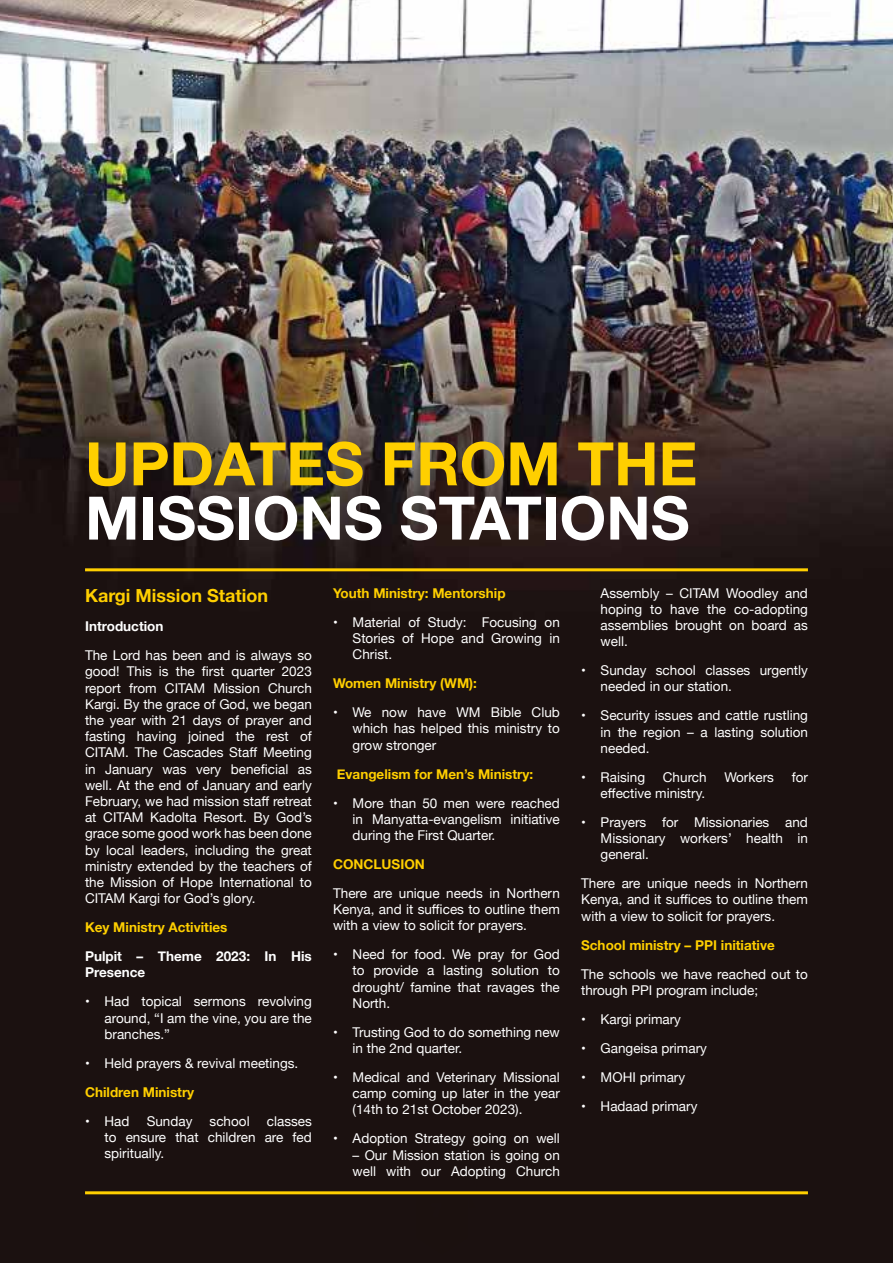
<style>
.page{position:relative;width:893px;height:1263px;background:#fff}
.page>*{position:absolute;margin:0;border:0;box-sizing:border-box;transform-origin:0 0}
.t1{font:700 60px "Helvetica Neue";color:#fff}
.t2{font:700 60px "Helvetica Neue";color:#ffcf00}
.t3{font:700 18px "Helvetica Neue";color:#ffcf00}
.t4{font:13.5px/16.2px "Helvetica Neue";color:#fff;text-align:justify}
.t5{font:700 13.5px "Helvetica Neue";color:#ffcf00}
.t6{font:700 13.5px/16.2px "Helvetica Neue";color:#fff}
</style>
<div class="page">
<img style="left:0;top:0;width:893px;height:1263px">
<hr style="left:85px;top:568px;width:723px;height:3px;background:#ffcf00">
<hr style="left:85px;top:1191px;width:723px;height:3px;background:#ffcf00">
<h1 class="t2" style="left:85px;top:417px;width:614px">UPDATES FROM THE</h1>
<h1 class="t1" style="left:85px;top:471px;width:606px">MISSIONS STATIONS</h1>
<h2 class="t3" style="left:85px;top:582px;width:185px">Kargi Mission Station</h2>
<p class="t6" style="left:85px;top:619px;width:80px">Introduction</p>
<p class="t4" style="left:85px;top:648px;width:228px">The Lord has been and is always so good! This is the first quarter 2023 report from CITAM Mission Church Kargi. By the grace of God, we began the year with 21 days of prayer and fasting having joined the rest of CITAM. The Cascades Staff Meeting in January was very beneficial as well. At the end of January and early February, we had mission staff retreat at CITAM Kadolta Resort. By God’s grace some good work has been done by local leaders, including the great ministry extended by the teachers of the Mission of Hope International to CITAM Kargi for God’s glory.</p>
<p class="t5" style="left:85px;top:917px;width:144px">Key Ministry Activities</p>
<p class="t6" style="left:85px;top:948px;width:228px">Pulpit – Theme 2023: In His<br>Presence</p>
<p class="t4" style="left:105px;top:994px;width:209px;text-indent:-19px">• Had topical sermons revolving around, “I am the vine, you are the branches.”</p>
<p class="t4" style="left:85px;top:1055px;width:215px">• Held prayers &amp; revival meetings.</p>
<p class="t5" style="left:85px;top:1081px;width:111px">Children Ministry</p>
<p class="t4" style="left:85px;top:1113px;width:46px">• Had</p>
<p class="t4" style="left:147px;top:1113px;width:47px">Sunday</p>
<p class="t4" style="left:210px;top:1113px;width:42px">school</p>
<p class="t4" style="left:105px;top:1113px;width:209px;text-indent:162px">classes to ensure that children are fed spiritually.</p>
<p class="t5" style="left:333px;top:582px;width:174px">Youth Ministry: Mentorship</p>
<p class="t4" style="left:353px;top:615px;width:209px;text-indent:-19px">• Material of Study: Focusing on Stories of Hope and Growing in Christ.</p>
<p class="t5" style="left:333px;top:673px;width:145px">Women Ministry (WM):</p>
<p class="t4" style="left:353px;top:705px;width:209px;text-indent:-19px">• We now have WM Bible Club which has helped this ministry to grow stronger</p>
<p class="t5" style="left:337px;top:763px;width:198px">Evangelism for Men’s Ministry:</p>
<p class="t4" style="left:353px;top:795px;width:209px;text-indent:-19px">• More than 50 men were reached in Manyatta-evangelism initiative during the First Quarter.</p>
<p class="t5" style="left:333px;top:853px;width:93px">CONCLUSION</p>
<p class="t4" style="left:333px;top:886px;width:228px">There are unique needs in Northern Kenya, and it suffices to outline them with a view to solicit for prayers.</p>
<p class="t4" style="left:353px;top:947px;width:209px;text-indent:-19px">• Need for food. We pray for God to provide a lasting solution to drought/ famine that ravages the North.</p>
<p class="t4" style="left:353px;top:1025px;width:209px;text-indent:-19px">• Trusting God to do something new in the 2nd quarter.</p>
<p class="t4" style="left:353px;top:1070px;width:209px;text-indent:-19px">• Medical and Veterinary Missional camp coming up later in the year (14th to 21st October 2023).</p>
<p class="t4" style="left:333px;top:1131px;width:228px">• Adoption Strategy going on well</p>
<p class="t4" style="left:353px;top:1147px;width:209px">– Our Mission station is going on well with our Adopting Church</p>
<p class="t4" style="left:601px;top:585px;width:209px">Assembly – CITAM Woodley and hoping to have the co-adopting assemblies brought on board as well.</p>
<p class="t4" style="left:601px;top:663px;width:209px;text-indent:-19px">• Sunday school classes urgently needed in our station.</p>
<p class="t4" style="left:601px;top:708px;width:209px;text-indent:-19px">• Security issues and cattle rustling in the region – a lasting solution needed.</p>
<p class="t4" style="left:581px;top:769px;width:65px">• Raising</p>
<p class="t4" style="left:663px;top:769px;width:45px">Church</p>
<p class="t4" style="left:724px;top:769px;width:51px">Workers</p>
<p class="t4" style="left:792px;top:769px;width:18px">for</p>
<p class="t4" style="left:601px;top:786px;width:106px">effective ministry.</p>
<p class="t4" style="left:601px;top:815px;width:209px;text-indent:-19px">• Prayers for Missionaries and Missionary workers’ health in general.</p>
<p class="t4" style="left:581px;top:876px;width:228px">There are unique needs in Northern Kenya, and it suffices to outline them with a view to solicit for prayers.</p>
<p class="t5" style="left:581px;top:934px;width:195px">School ministry – PPI initiative</p>
<p class="t4" style="left:581px;top:966px;width:228px">The schools we have reached out to through PPI program include;</p>
<p class="t4" style="left:581px;top:1011px;width:101px">• Kargi primary</p>
<p class="t4" style="left:581px;top:1040px;width:127px">• Gangeisa primary</p>
<p class="t4" style="left:581px;top:1069px;width:106px">• MOHI primary</p>
<p class="t4" style="left:581px;top:1098px;width:118px">• Hadaad primary</p>
</div>
